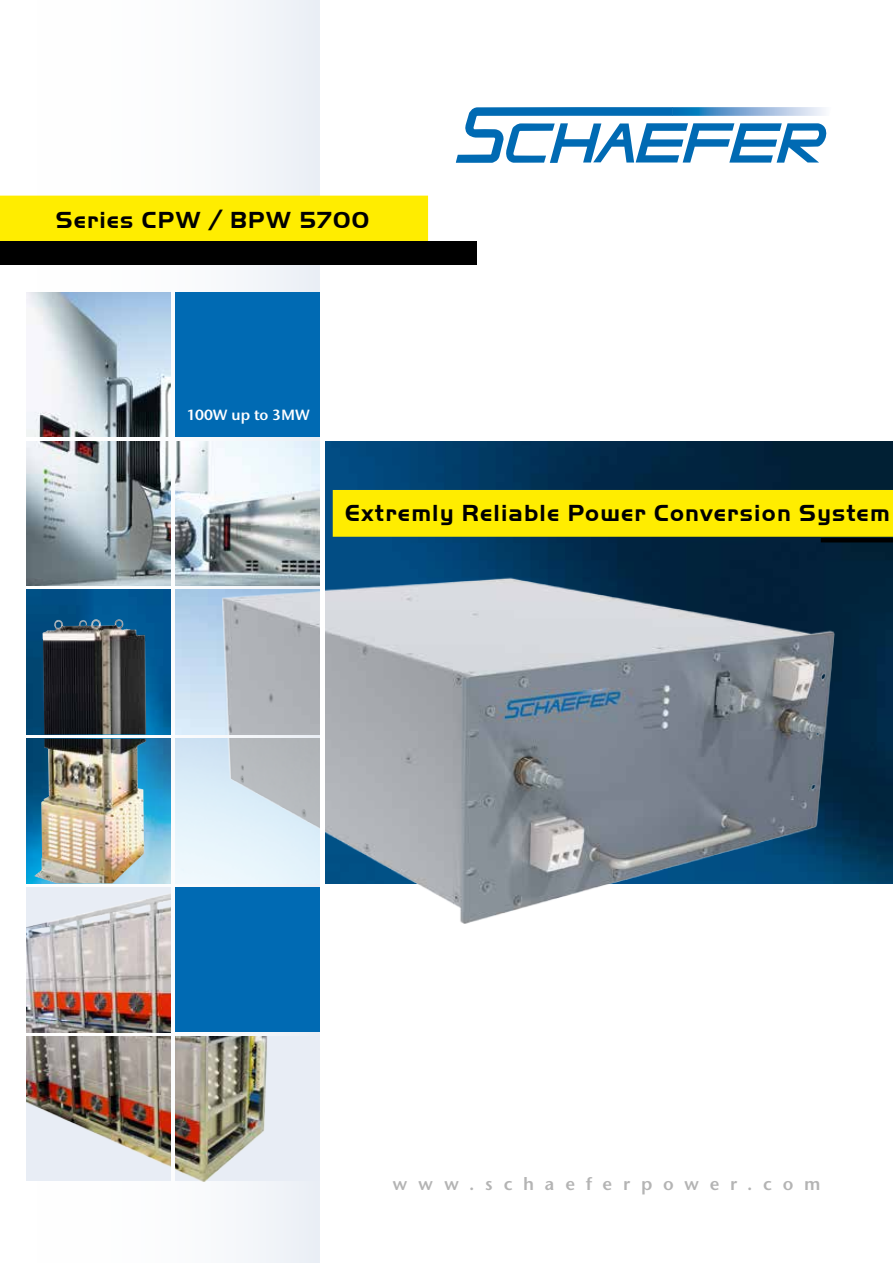
<style>
.page{position:relative;width:893px;height:1263px;background:#fff}
.page>*{position:absolute;margin:0;border:0;box-sizing:border-box;transform-origin:0 0}
.t1{font:700 24px "Handel Got D";letter-spacing:.05em;color:#000}
.t2{font:18px "Stone San Itc T Sem";letter-spacing:.6em;color:#b4b4b4}
.t3{font:15px "Stone San Itc T Sem";color:#fff}
</style>
<div class="page">
<svg style="left:0;top:0;width:320px;height:1263px"></svg>
<img style="left:175px;top:590px;width:32px;height:144px">
<svg style="left:456px;top:107px;width:371px;height:56px"></svg>
<img style="left:175px;top:441px;width:145px;height:145px">
<img style="left:26px;top:292px;width:145px;height:145px">
<img style="left:26px;top:590px;width:145px;height:144px">
<img style="left:26px;top:441px;width:145px;height:145px">
<div style="left:1px;top:196px;width:426px;height:46px;background:#ffed00"></div>
<div style="left:0;top:196px;width:428px;height:46px;border:2px solid #ffed00"></div>
<div style="left:0;top:242px;width:477px;height:23px;background:#000"></div>
<img style="left:26px;top:1036px;width:145px;height:145px">
<img style="left:325px;top:441px;width:568px;height:442px">
<img style="left:325px;top:567px;width:522px;height:357px">
<img style="left:207px;top:578px;width:113px;height:156px">
<img style="left:42px;top:618px;width:104px;height:116px">
<img style="left:35px;top:739px;width:111px;height:144px">
<div style="left:333px;top:490px;width:560px;height:47px;background:#ffed00"></div>
<img style="left:175px;top:739px;width:32px;height:144px">
<img style="left:207px;top:739px;width:113px;height:148px">
<img style="left:26px;top:887px;width:145px;height:145px">
<div style="left:175px;top:1036px;width:145px;height:145px;background:#e8edf5"></div>
<img style="left:175px;top:1036px;width:93px;height:145px">
<hr style="left:821px;top:538px;width:72px;height:4px;background:#000">
<div style="left:175px;top:292px;width:145px;height:145px;background:#006ab3"></div>
<div style="left:175px;top:887px;width:145px;height:145px;background:#006ab3"></div>
<p class="t1" style="left:56px;top:207px;width:315px">Series CPW / BPW 5700</p>
<p class="t3" style="left:187px;top:406px;width:125px">100W up to 3MW</p>
<p class="t1" style="left:345px;top:499px;width:546px">Extremly Reliable Power Conversion System</p>
<p class="t2" style="left:392px;top:1173px;width:429px">www.schaeferpower.com</p>
</div>
